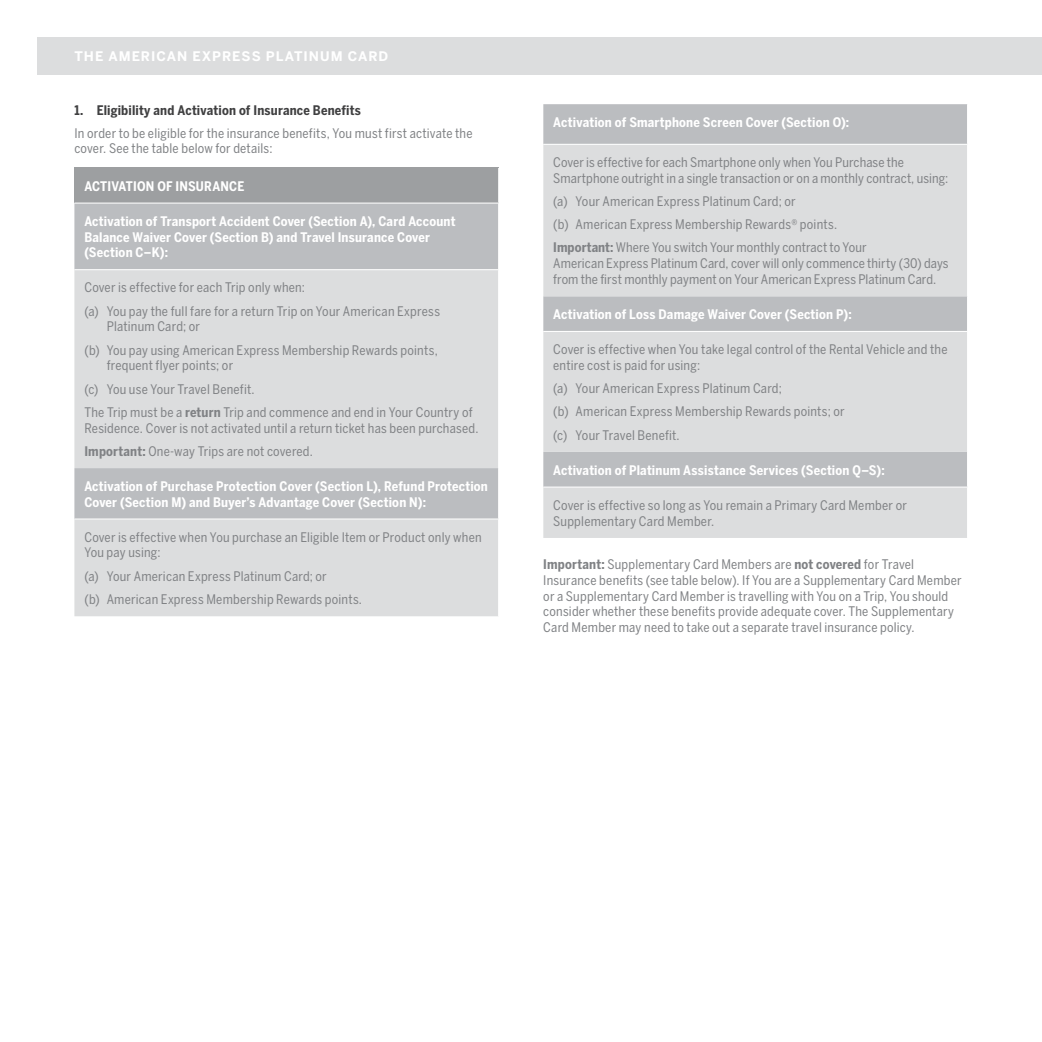
<style>
.page{position:relative;width:1042px;height:1042px;background:#fff}
.page>*{position:absolute;margin:0;border:0;box-sizing:border-box;transform-origin:0 0}
.t1{font:13.12px/15.8px "Benton Sans Cond";letter-spacing:.015em;color:#808285}
.t2{font:700 13.12px/15.8px "Benton Sans Cond";letter-spacing:.015em;color:#fff}
.t3{font:700 13.12px "Benton Sans Cond";letter-spacing:.015em;color:#404041}
.t4{font:700 13.12px "Benton Sans";letter-spacing:.075em;color:#fff}
.s1{font-weight:700}
</style>
<div class="page">
<div style="left:37px;top:37px;width:1005px;height:37px;background:#dcddde"></div>
<div style="left:74px;top:168px;width:425px;height:35px;background:#9d9fa1"></div>
<div style="left:74px;top:204px;width:424px;height:65px;background:#bbbdc0"></div>
<svg style="left:74px;top:270px;width:424px;height:346px;background:#d7d8d9"></svg>
<hr style="left:498px;top:168px;width:1px;height:35px;background:#fff">
<hr style="left:74px;top:518px;width:425px;height:1px;background:#fff">
<div style="left:543px;top:104px;width:424px;height:40px;background:#bbbdc0"></div>
<svg style="left:543px;top:145px;width:424px;height:393px;background:#d6d7d8"></svg>
<hr style="left:543px;top:331px;width:425px;height:1px;background:#fff">
<hr style="left:543px;top:487px;width:425px;height:1px;background:#fff">
<p class="t4" style="left:74px;top:50px;width:315px">THE AMERICAN EXPRESS PLATINUM CARD</p>
<p class="t3" style="left:74px;top:104px;width:288px">1. Eligibility and Activation of Insurance Benefits</p>
<p class="t1" style="left:74px;top:126px;width:400px">In order to be eligible for the insurance benefits, You must first activate the cover. See the table below for details:</p>
<p class="t2" style="left:84px;top:179px;width:161px">ACTIVATION OF INSURANCE</p>
<p class="t2" style="left:84px;top:214px;width:373px">Activation of Transport Accident Cover (Section A), Card Account<br>Balance Waiver Cover (Section B) and Travel Insurance Cover (Section C–K):</p>
<p class="t1" style="left:84px;top:277px;width:357px;line-height:23.3px">Cover is effective for each Trip only when:<br>(a) You pay the full fare for a return Trip on Your American Express</p>
<p class="t1" style="left:84px;top:316px;width:355px;line-height:23.3px;text-indent:22px">Platinum Card; or<br>(b) You pay using American Express Membership Rewards points,</p>
<p class="t1" style="left:84px;top:355px;width:390px;line-height:23.3px;text-indent:22px">frequent flyer points; or<br>(c) You use Your Travel Benefit.<br>The Trip must be a <span class="s1">return</span> Trip and commence and end in Your Country of</p>
<p class="t1" style="left:84px;top:417px;width:396px;line-height:23.3px">Residence. Cover is not activated until a return ticket has been purchased.<br><span class="s1">Important:</span> One-way Trips are not covered.</p>
<p class="t2" style="left:84px;top:479px;width:405px">Activation of Purchase Protection Cover (Section L), Refund Protection<br>Cover (Section M) and Buyer’s Advantage Cover (Section N):</p>
<p class="t1" style="left:84px;top:530px;width:399px">Cover is effective when You purchase an Eligible Item or Product only when<br>You pay using:</p>
<p class="t1" style="left:84px;top:565px;width:279px;line-height:23.3px">(a) Your American Express Platinum Card; or<br>(b) American Express Membership Rewards points.</p>
<p class="t2" style="left:553px;top:115px;width:297px">Activation of Smartphone Screen Cover (Section O):</p>
<p class="t1" style="left:553px;top:155px;width:397px">Cover is effective for each Smartphone only when You Purchase the<br>Smartphone outright in a single transaction or on a monthly contract, using:</p>
<p class="t1" style="left:553px;top:190px;width:315px;line-height:23.3px">(a) Your American Express Platinum Card; or<br>(b) American Express Membership Rewards® points.<br><span class="s1">Important:</span> Where You switch Your monthly contract to Your</p>
<p class="t1" style="left:553px;top:256px;width:397px">American Express Platinum Card, cover will only commence thirty (30) days from the first monthly payment on Your American Express Platinum Card.</p>
<p class="t2" style="left:553px;top:307px;width:300px">Activation of Loss Damage Waiver Cover (Section P):</p>
<p class="t1" style="left:553px;top:342px;width:396px">Cover is effective when You take legal control of the Rental Vehicle and the entire cost is paid for using:</p>
<p class="t1" style="left:553px;top:377px;width:293px;line-height:23.3px">(a) Your American Express Platinum Card;<br>(b) American Express Membership Rewards points; or (c) Your Travel Benefit.</p>
<p class="t2" style="left:553px;top:463px;width:333px">Activation of Platinum Assistance Services (Section Q–S):</p>
<p class="t1" style="left:553px;top:498px;width:355px">Cover is effective so long as You remain a Primary Card Member or<br>Supplementary Card Member.</p>
<p class="t1" style="left:543px;top:557px;width:420px"><span class="s1">Important:</span> Supplementary Card Members are <span class="s1">not covered</span> for Travel Insurance benefits (see table below). If You are a Supplementary Card Member or a Supplementary Card Member is travelling with You on a Trip, You should consider whether these benefits provide adequate cover. The Supplementary Card Member may need to take out a separate travel insurance policy.</p>
</div>
